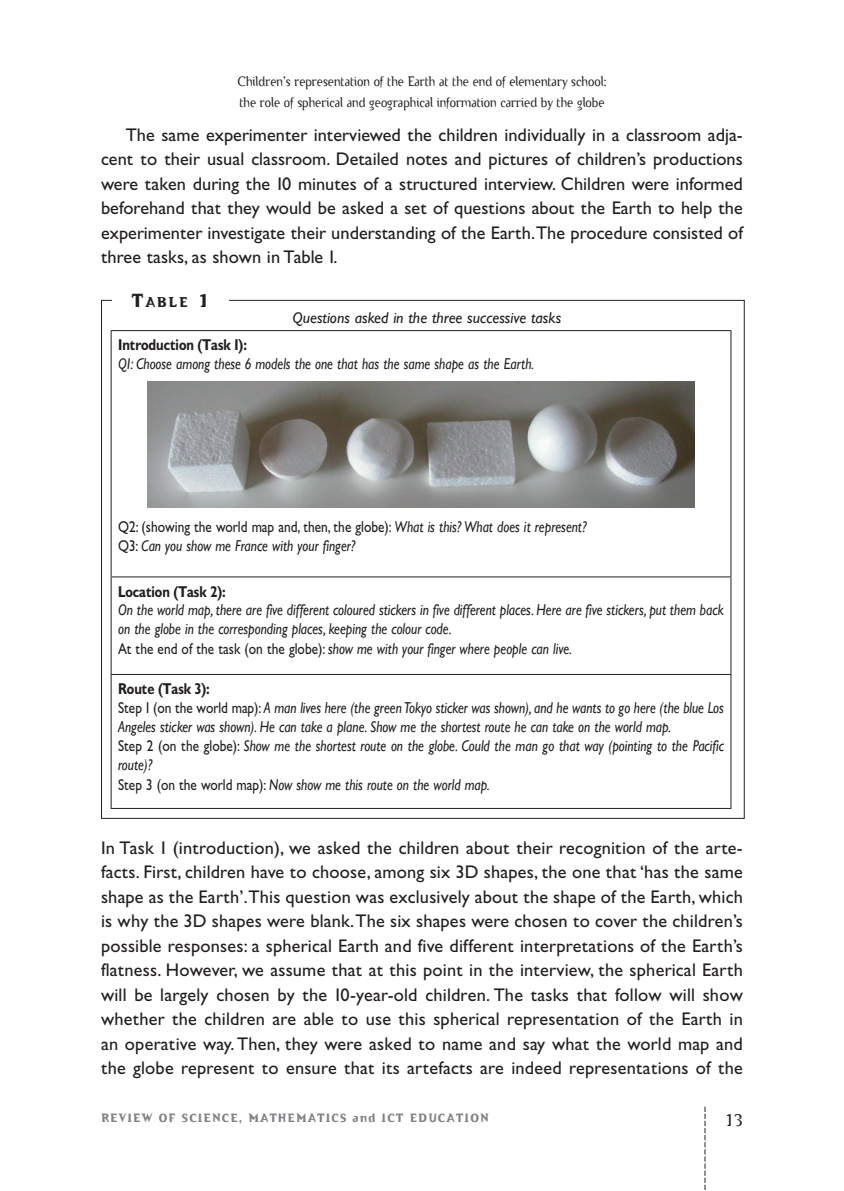
<style>
.page{position:relative;width:844px;height:1191px;background:#fff}
.page>*{position:absolute;margin:0;border:0;box-sizing:border-box;transform-origin:0 0}
.t1{font:18.38px/24.5px "Gill Sans Hel";letter-spacing:.005em;color:#231f20;text-align:justify}
.t2{font:300 17.5px "CF Derrida";color:#231f20}
.t3{font:italic 15.75px/19.1px "Gill Sans Hel";color:#231f20;scale:.85 1}
.t4{font:italic 15.75px "Gill Sans";color:#231f20}
.t5{font:700 15.75px "Gill Sans Hel";color:#231f20;scale:.85 1}
.t6{font:700 14.35px "CF Derrida";color:#231f20}
.t7{font:300 14px/21px "CF Derrida";color:#231f20;scale:.9 1}
.t8{font:700 12.25px "CF Derrida";letter-spacing:.1em;color:#808285}
.s1{font-size:19.25px}
.s2{font-style:normal}
.s3{font-weight:700;font-style:normal}
</style>
<div class="page">
<svg style="left:704px;top:1106px;width:1px;height:84px"></svg>
<hr style="left:111px;top:330px;width:620px;height:1px;background:#231f20">
<hr style="left:111px;top:331px;width:1px;height:245px;background:#231f20">
<hr style="left:730px;top:331px;width:1px;height:245px;background:#231f20">
<hr style="left:111px;top:576px;width:620px;height:1px;background:#231f20">
<hr style="left:111px;top:577px;width:1px;height:97px;background:#231f20">
<hr style="left:730px;top:577px;width:1px;height:97px;background:#231f20">
<hr style="left:111px;top:674px;width:620px;height:1px;background:#231f20">
<hr style="left:111px;top:675px;width:1px;height:133px;background:#231f20">
<hr style="left:730px;top:675px;width:1px;height:133px;background:#231f20">
<hr style="left:111px;top:808px;width:620px;height:1px;background:#231f20">
<img style="left:147px;top:381px;width:547px;height:126px">
<p class="t7" style="left:237px;top:71px;width:411px">Children’s representation of the Earth at the end of elementary school: the role of spherical and geographical information carried by the globe</p>
<p class="t1" style="left:101px;top:123px;width:643px;text-indent:25px">The same experimenter interviewed the children individually in a classroom adja&shy;cent to their usual classroom. Detailed notes and pictures of children’s productions were taken during the 10 minutes of a structured interview. Children were informed beforehand that they would be asked a set of questions about the Earth to help the experimenter investigate their understanding of the Earth. The procedure consisted of three tasks, as shown in Table 1.</p>
<p class="t6" style="left:131px;top:294px;width:79px"><span class="s1">T</span>able <span class="s1">1</span></p>
<p class="t4" style="left:292px;top:309px;width:270px">Questions asked in the three successive tasks</p>
<p class="t5" style="left:118px;top:337px;width:153px">Introduction (Task 1):</p>
<p class="t3" style="left:118px;top:354px;width:491px">Q1: Choose among these 6 models the one that has the same shape as the Earth.</p>
<p class="t3" style="left:118px;top:517px;width:552px"><span class="s2">Q2: (showing the world map and, then, the globe):</span> What is this? What does it represent?<br><span class="s2">Q3:</span> Can you show me France with your finger?</p>
<p class="t5" style="left:118px;top:583px;width:128px">Location (Task 2):</p>
<p class="t3" style="left:118px;top:601px;width:714px">On the world map, there are five different coloured stickers in five different places. Here are five stickers, put them back on the globe in the corresponding places, keeping the colour code.<br><span class="s2">At the end of the task (on the globe):</span> show me with your finger where people can live.</p>
<p class="t3" style="left:118px;top:679px;width:714px"><span class="s3">Route (Task 3):<br></span><span class="s2">Step 1 (on the world map):</span> A man lives here (the green Tokyo sticker was shown), and he wants to go here (the blue Los Angeles sticker was shown). He can take a plane. Show me the shortest route he can take on the world map.<br><span class="s2">Step 2 (on the globe):</span> Show me the shortest route on the globe. Could the man go that way (pointing to the Pacific route)?<br><span class="s2">Step 3 (on the world map):</span> Now show me this route on the world map.</p>
<p class="t1" style="left:101px;top:836px;width:643px">In Task 1 (introduction), we asked the children about their recognition of the arte&shy;facts. First, children have to choose, among six 3D shapes, the one that ‘has the same shape as the Earth’.This question was exclusively about the shape of the Earth, which is why the 3D shapes were blank. The six shapes were chosen to cover the children’s possible responses: a spherical Earth and five different interpretations of the Earth’s flatness. However, we assume that at this point in the interview, the spherical Earth will be largely chosen by the 10-year-old children. The tasks that follow will show whether the children are able to use this spherical representation of the Earth in an operative way. Then, they were asked to name and say what the world map and the globe represent to ensure that its artefacts are indeed representations of the</p>
<p class="t8" style="left:101px;top:1111px;width:389px">REVIEW OF SCIENCE, MATHEMATICS and ICT EDUCATION</p>
<p class="t2" style="left:724px;top:1110px;width:20px">13</p>
</div>
